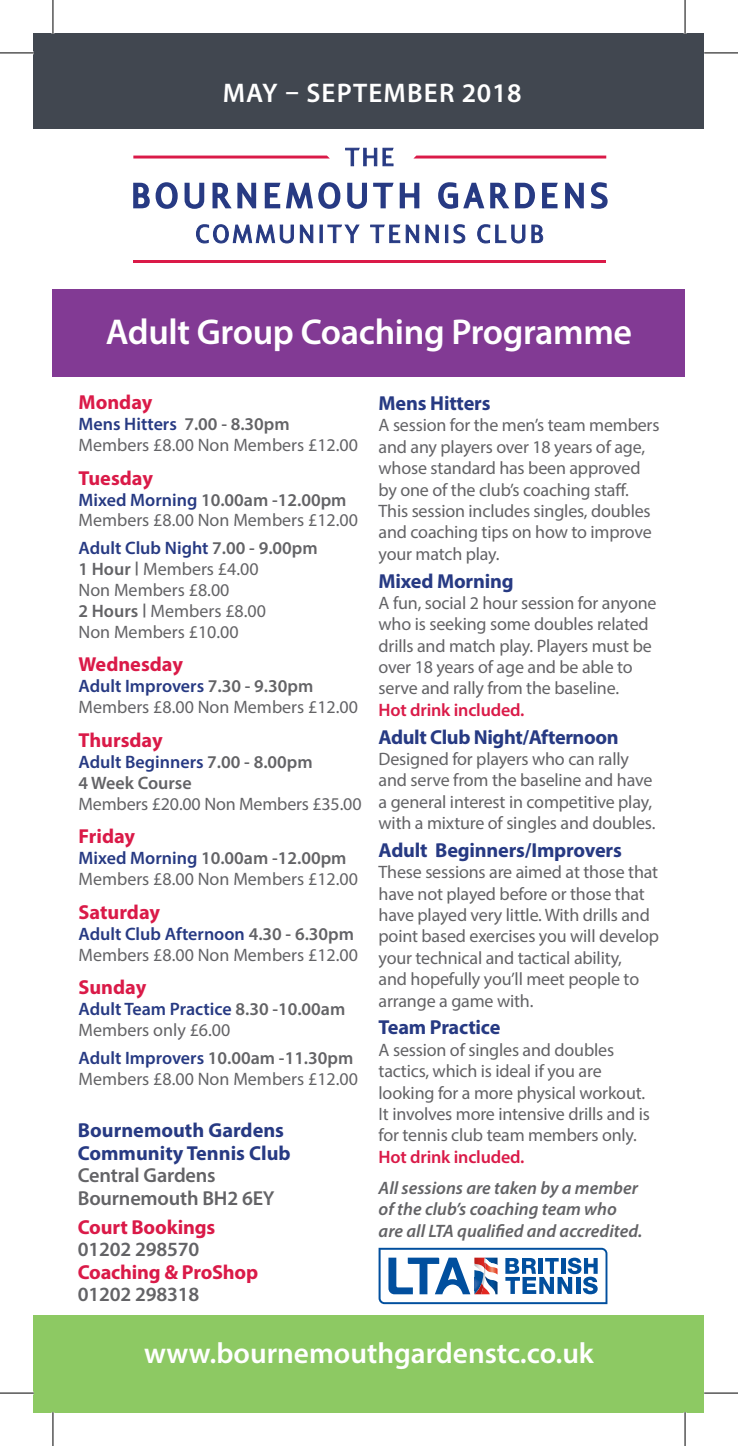
<style>
.page{position:relative;width:738px;height:1446px;background:#fff}
.page>*{position:absolute;margin:0;border:0;box-sizing:border-box;transform-origin:0 0}
.t1{font:600 36px "Myriad Pro";letter-spacing:-.01em;color:#fff}
.t2{font:600 29.25px "Myriad Pro";color:#fff}
.t3{font:600 27px "Myriad Pro";letter-spacing:.045em;color:#fff}
.t4{font:700 20.25px/22.5px "Myriad Pro";letter-spacing:-.01em;color:#273a83}
.t5{font:700 20.25px "Myriad Pro";letter-spacing:-.005em;color:#da1a48}
.t6{font:600 20.25px/22.5px "Myriad Pro";letter-spacing:-.01em;color:#636366}
.t7{font:18px/21.4px "Myriad Pro";letter-spacing:-.01em;color:#636366}
.t8{font:italic 600 18px/21.6px "Myriad Pro";color:#636366}
.t9{font:600 18px/20.9px "Myriad Pro";color:#273a83}
.t10{font:600 18px/20.9px "Myriad Pro";color:#636366}
.t11{font:600 18px "Myriad Pro";letter-spacing:-.01em;color:#da1a48}
.s1{font-weight:600;color:#273a83}
.s2{font-weight:600}
.s3{font-weight:600;font-size:13.95px}
.s4{color:#273a83}
.s5{color:#636366}
.s6{font-weight:400;color:#636366}
</style>
<div class="page">
<div style="left:34px;top:34px;width:669px;height:95px;background:#414750"></div>
<div style="left:34px;top:1314px;width:669px;height:97px;background:#8dc963"></div>
<div style="left:53px;top:289px;width:631px;height:87px;background:#823a94"></div>
<hr style="left:133px;top:260px;width:473px;height:3px;background:#da1a48">
<svg style="left:133px;top:148px;width:474px;height:61px"></svg>
<svg style="left:196px;top:224px;width:97px;height:19px"></svg>
<svg style="left:300px;top:225px;width:13px;height:18px"></svg>
<div style="left:319px;top:225px;width:3px;height:18px;background:#273a83;border:1px solid #273a83"></div>
<svg style="left:327px;top:225px;width:32px;height:18px"></svg>
<svg style="left:370px;top:225px;width:48px;height:18px"></svg>
<svg style="left:425px;top:225px;width:13px;height:18px"></svg>
<svg style="left:445px;top:225px;width:2px;height:18px"></svg>
<svg style="left:453px;top:224px;width:12px;height:19px"></svg>
<svg style="left:477px;top:224px;width:48px;height:19px"></svg>
<svg style="left:531px;top:225px;width:11px;height:18px"></svg>
<svg style="left:378px;top:1247px;width:229px;height:56px"></svg>
<hr style="left:0;top:53px;width:34px;height:1px;background:#000">
<hr style="left:703px;top:53px;width:34px;height:1px;background:#000">
<hr style="left:0;top:1392px;width:34px;height:1px;background:#000">
<hr style="left:703px;top:1392px;width:34px;height:1px;background:#000">
<hr style="left:53px;top:0;width:1px;height:34px;background:#000">
<hr style="left:53px;top:1411px;width:1px;height:34px;background:#000">
<hr style="left:684px;top:0;width:1px;height:34px;background:#000">
<hr style="left:684px;top:1411px;width:1px;height:34px;background:#000">
<h3 class="t3" style="left:223px;top:76px;width:300px">MAY – SEPTEMBER 2018</h3>
<h1 class="t1" style="left:106px;top:309px;width:527px">Adult Group Coaching Programme</h1>
<p class="t5" style="left:78px;top:389px;width:75px">Monday</p>
<p class="t7" style="left:78px;top:413px;width:281px"><span class="s1">Mens Hitters</span> <span class="s2">7.00 - 8.30pm<br></span>Members £8.00 Non Members £12.00</p>
<p class="t5" style="left:78px;top:464px;width:76px">Tuesday</p>
<p class="t7" style="left:78px;top:488px;width:281px"><span class="s1">Mixed Morning</span> <span class="s2">10.00am -12.00pm<br></span>Members £8.00 Non Members £12.00</p>
<p class="t7" style="left:78px;top:537px;width:240px"><span class="s1">Adult Club Night</span> <span class="s2">7.00 - 9.00pm<br>1 Hour</span> <span class="s3">|</span> Members £4.00<br>Non Members £8.00<br><span class="s2">2 Hours</span> <span class="s3">|</span> Members £8.00<br>Non Members £10.00</p>
<p class="t5" style="left:78px;top:651px;width:106px">Wednesday</p>
<p class="t7" style="left:78px;top:675px;width:281px"><span class="s1">Adult Improvers</span> <span class="s2">7.30 - 9.30pm<br></span>Members £8.00 Non Members £12.00</p>
<p class="t5" style="left:78px;top:726px;width:86px">Thursday</p>
<p class="t10" style="left:78px;top:750px;width:235px"><span class="s4">Adult Beginners</span> 7.00 - 8.00pm<br>4 Week Course</p>
<p class="t7" style="left:78px;top:792px;width:284px">Members £20.00 Non Members £35.00</p>
<p class="t5" style="left:78px;top:823px;width:58px">Friday</p>
<p class="t7" style="left:78px;top:847px;width:281px"><span class="s1">Mixed Morning</span> <span class="s2">10.00am -12.00pm<br></span>Members £8.00 Non Members £12.00</p>
<p class="t5" style="left:78px;top:898px;width:83px">Saturday</p>
<p class="t7" style="left:78px;top:922px;width:281px"><span class="s1">Adult Club Afternoon</span> <span class="s2">4.30 - 6.30pm<br></span>Members £8.00 Non Members £12.00</p>
<p class="t5" style="left:78px;top:974px;width:69px">Sunday</p>
<p class="t9" style="left:78px;top:998px;width:268px">Adult Team Practice <span class="s5">8.30 -10.00am<br></span><span class="s6">Members only £6.00</span></p>
<p class="t7" style="left:78px;top:1046px;width:281px"><span class="s1">Adult Improvers</span> <span class="s2">10.00am -11.30pm<br></span>Members £8.00 Non Members £12.00</p>
<p class="t4" style="left:78px;top:1118px;width:214px">Bournemouth Gardens<br>Community Tennis Club</p>
<p class="t6" style="left:78px;top:1163px;width:198px">Central Gardens<br>Bournemouth BH2 6EY</p>
<p class="t5" style="left:78px;top:1213px;width:139px">Court Bookings</p>
<p class="t6" style="left:78px;top:1237px;width:123px">01202 298570</p>
<p class="t5" style="left:78px;top:1258px;width:182px">Coaching &amp; ProShop</p>
<p class="t6" style="left:78px;top:1282px;width:123px">01202 298318</p>
<p class="t4" style="left:378px;top:391px;width:113px">Mens Hitters</p>
<p class="t7" style="left:378px;top:414px;width:282px">A session for the men’s team members and any players over 18 years of age, whose standard has been approved by one of the club’s coaching staff.<br>This session includes singles, doubles and coaching tips on how to improve your match play.</p>
<p class="t4" style="left:378px;top:568px;width:136px">Mixed Morning</p>
<p class="t7" style="left:378px;top:592px;width:279px">A fun, social 2 hour session for anyone who is seeking some doubles related drills and match play. Players must be over 18 years of age and be able to serve and rally from the baseline.</p>
<p class="t11" style="left:378px;top:698px;width:147px">Hot drink included.</p>
<p class="t4" style="left:378px;top:724px;width:241px">Adult Club Night/Afternoon</p>
<p class="t7" style="left:378px;top:748px;width:278px">Designed for players who can rally and serve from the baseline and have a general interest in competitive play, with a mixture of singles and doubles.</p>
<p class="t4" style="left:378px;top:838px;width:245px">Adult Beginners/Improvers</p>
<p class="t7" style="left:378px;top:861px;width:282px">These sessions are aimed at those that have not played before or those that have played very little. With drills and point based exercises you will develop your technical and tactical ability,<br>and hopefully you’ll meet people to arrange a game with.</p>
<p class="t4" style="left:378px;top:1015px;width:123px">Team Practice</p>
<p class="t7" style="left:378px;top:1038px;width:273px">A session of singles and doubles tactics, which is ideal if you are looking for a more physical workout.<br>It involves more intensive drills and is for tennis club team members only.</p>
<p class="t11" style="left:378px;top:1145px;width:147px">Hot drink included.</p>
<p class="t8" style="left:378px;top:1176px;width:265px">All sessions are taken by a member of the club’s coaching team who are all LTA qualified and accredited.</p>
<h2 class="t2" style="left:144px;top:1334px;width:451px">www.bournemouthgardenstc.co.uk</h2>
</div>
